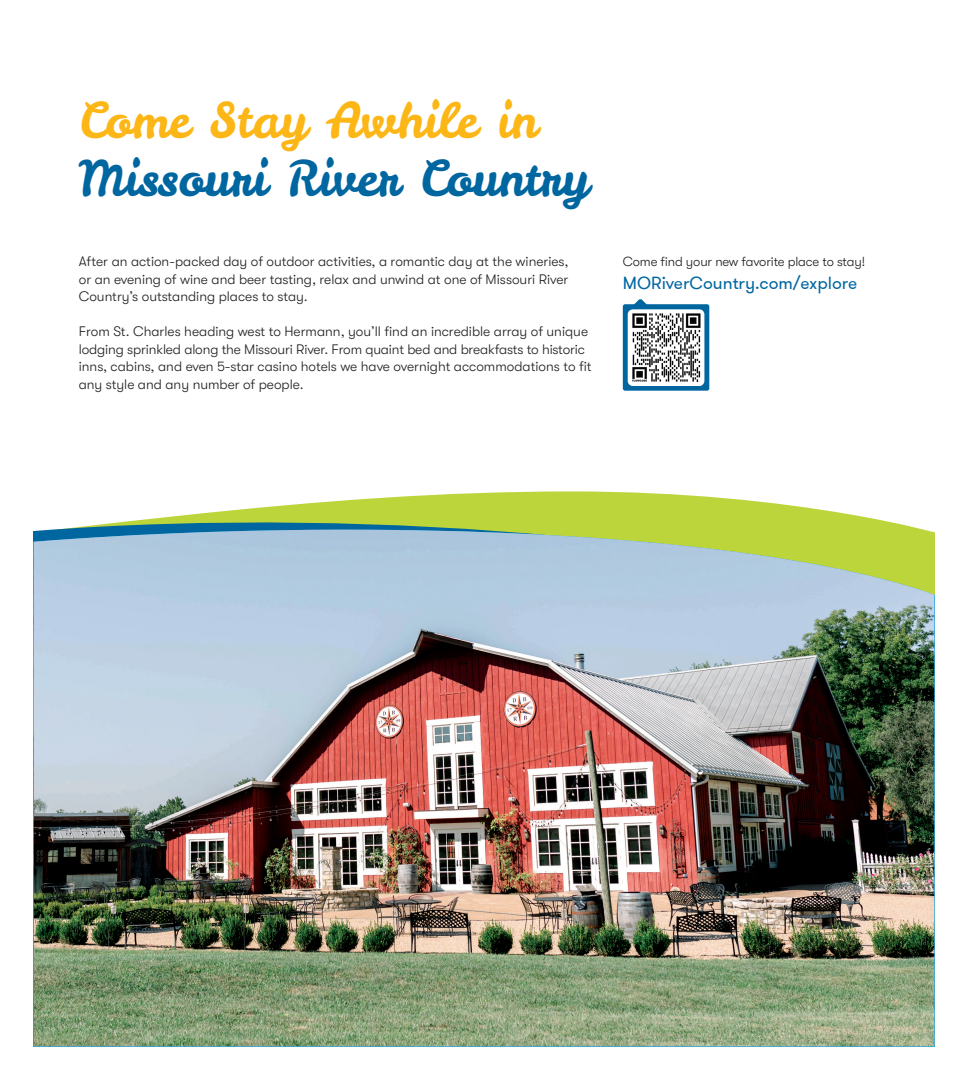
<style>
.page{position:relative;width:968px;height:1080px;background:#fff}
.page>*{position:absolute;margin:0;border:0;box-sizing:border-box;transform-origin:0 0}
.t1{font:48.75px/57.5px "Leckerli One";color:#0066a0}
.t2{font:17.5px "GT Walsheim Pro";color:#0066a0}
.t3{font:300 13.75px/17.5px "GT Walsheim Pro";color:#231f20;text-align:justify}
.t4{font:300 13.12px "GT Walsheim Pro";letter-spacing:-.01em;color:#231f20}
.s1{color:#fcb615}
</style>
<div class="page">
<svg style="left:48px;top:491px;width:877px;height:39px;fill:#bcd53a"></svg>
<img style="left:34px;top:530px;width:900px;height:516px">
<svg style="left:623px;top:299px;width:86px;height:92px"></svg>
<div style="left:627px;top:309px;width:77px;height:77px;background:#fff;border-radius:5px"></div>
<img style="left:632px;top:314px;width:68px;height:68px">
<p class="t1" style="left:79px;top:92px;width:511px"><span class="s1">Come Stay Awhile in<br></span>Missouri River Country</p>
<p class="t3" style="left:79px;top:253px;width:491px">After an action-packed day of outdoor activities, a romantic day at the wineries, or an evening of wine and beer tasting, relax and unwind at one of Missouri River Country’s outstanding places to stay.</p>
<p class="t3" style="left:79px;top:323px;width:514px;text-align:left">From St. Charles heading west to Hermann, you’ll find an incredible array of unique lodging sprinkled along the Missouri River. From quaint bed and breakfasts to historic inns, cabins, and even 5-star casino hotels we have overnight accommodations to fit any style and any number of people.</p>
<p class="t4" style="left:622px;top:254px;width:244px">Come find your new favorite place to stay!</p>
<p class="t2" style="left:622px;top:272px;width:236px">MORiverCountry.com/explore</p>
</div>
